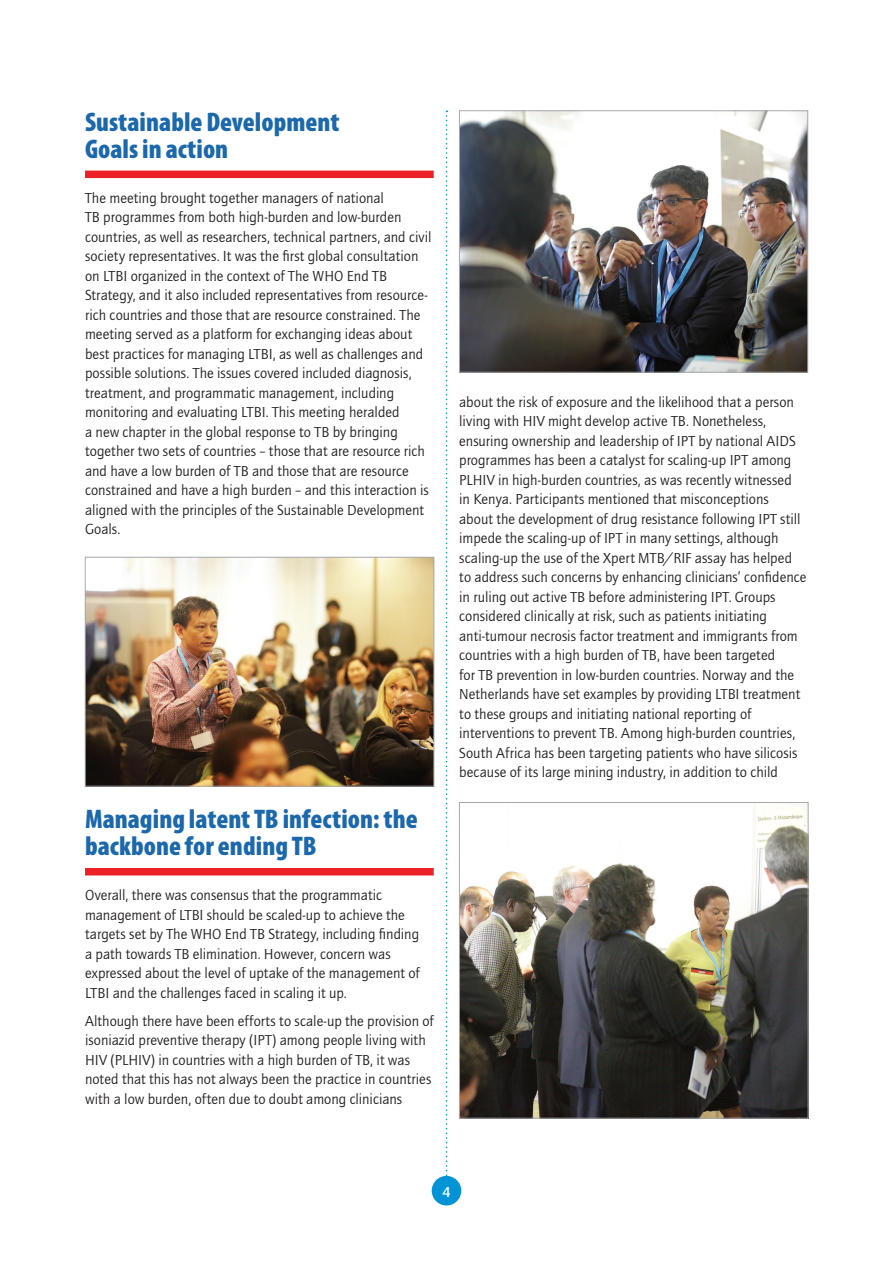
<style>
.page{position:relative;width:893px;height:1263px;background:#fff}
.page>*{position:absolute;margin:0;border:0;box-sizing:border-box;transform-origin:0 0}
.head_B{font:900 condensed 27px/27px "Myriad Pro";color:#1b68ad}
.body{font:15px/19.5px "Quay Itc T";color:#231f20}
.body-2{font:700 15px "Quay Itc T";color:#fff}
</style>
<div class="page">
<div style="left:432px;top:1176px;width:29px;height:29px;background:#0093d5;border-radius:50%"></div>
<svg style="left:446px;top:111px;width:1px;height:1065px"></svg>
<div style="left:85px;top:171px;width:349px;height:7px;background:#ec2127"></div>
<img style="left:87px;top:559px;width:345px;height:225px">
<div style="left:85px;top:557px;width:349px;height:229px;border:1px solid #a8a9ad"></div>
<img style="left:461px;top:113px;width:345px;height:257px">
<div style="left:459px;top:111px;width:349px;height:261px;border:1px solid #a8a9ad"></div>
<div style="left:85px;top:868px;width:349px;height:7px;background:#ec2127"></div>
<img style="left:461px;top:804px;width:345px;height:312px">
<div style="left:459px;top:802px;width:349px;height:316px;border:1px solid #a8a9ad"></div>
<p class="head_B" style="left:85px;top:108px;width:256px">Sustainable Development<br>Goals in action</p>
<p class="body" style="left:85px;top:188px;width:348px">The meeting brought together managers of national<br>TB programmes from both high-burden and low-burden countries, as well as researchers, technical partners, and civil society representatives. It was the first global consultation on LTBI organized in the context of The WHO End TB Strategy, and it also included representatives from resource&shy;rich countries and those that are resource constrained. The meeting served as a platform for exchanging ideas about best practices for managing LTBI, as well as challenges and possible solutions. The issues covered included diagnosis, treatment, and programmatic management, including monitoring and evaluating LTBI. This meeting heralded<br>a new chapter in the global response to TB by bringing together two sets of countries – those that are resource rich and have a low burden of TB and those that are resource constrained and have a high burden – and this interaction is aligned with the principles of the Sustainable Development Goals.</p>
<p class="head_B" style="left:85px;top:805px;width:334px">Managing latent TB infection: the backbone for ending TB</p>
<p class="body" style="left:85px;top:885px;width:336px">Overall, there was consensus that the programmatic management of LTBI should be scaled-up to achieve the targets set by The WHO End TB Strategy, including finding a path towards TB elimination. However, concern was expressed about the level of uptake of the management of LTBI and the challenges faced in scaling it up.</p>
<p class="body" style="left:85px;top:1011px;width:350px">Although there have been efforts to scale-up the provision of isoniazid preventive therapy (IPT) among people living with HIV (PLHIV) in countries with a high burden of TB, it was noted that this has not always been the practice in countries with a low burden, often due to doubt among clinicians</p>
<p class="body" style="left:459px;top:392px;width:349px">about the risk of exposure and the likelihood that a person living with HIV might develop active TB. Nonetheless, ensuring ownership and leadership of IPT by national AIDS programmes has been a catalyst for scaling-up IPT among PLHIV in high-burden countries, as was recently witnessed<br>in Kenya. Participants mentioned that misconceptions<br>about the development of drug resistance following IPT still impede the scaling-up of IPT in many settings, although scaling-up the use of the Xpert MTB/RIF assay has helped to address such concerns by enhancing clinicians’ confidence in ruling out active TB before administering IPT. Groups considered clinically at risk, such as patients initiating anti-tumour necrosis factor treatment and immigrants from countries with a high burden of TB, have been targeted<br>for TB prevention in low-burden countries. Norway and the Netherlands have set examples by providing LTBI treatment to these groups and initiating national reporting of interventions to prevent TB. Among high-burden countries, South Africa has been targeting patients who have silicosis because of its large mining industry, in addition to child</p>
<p class="body-2" style="left:442px;top:1183px;width:10px">4</p>
</div>
